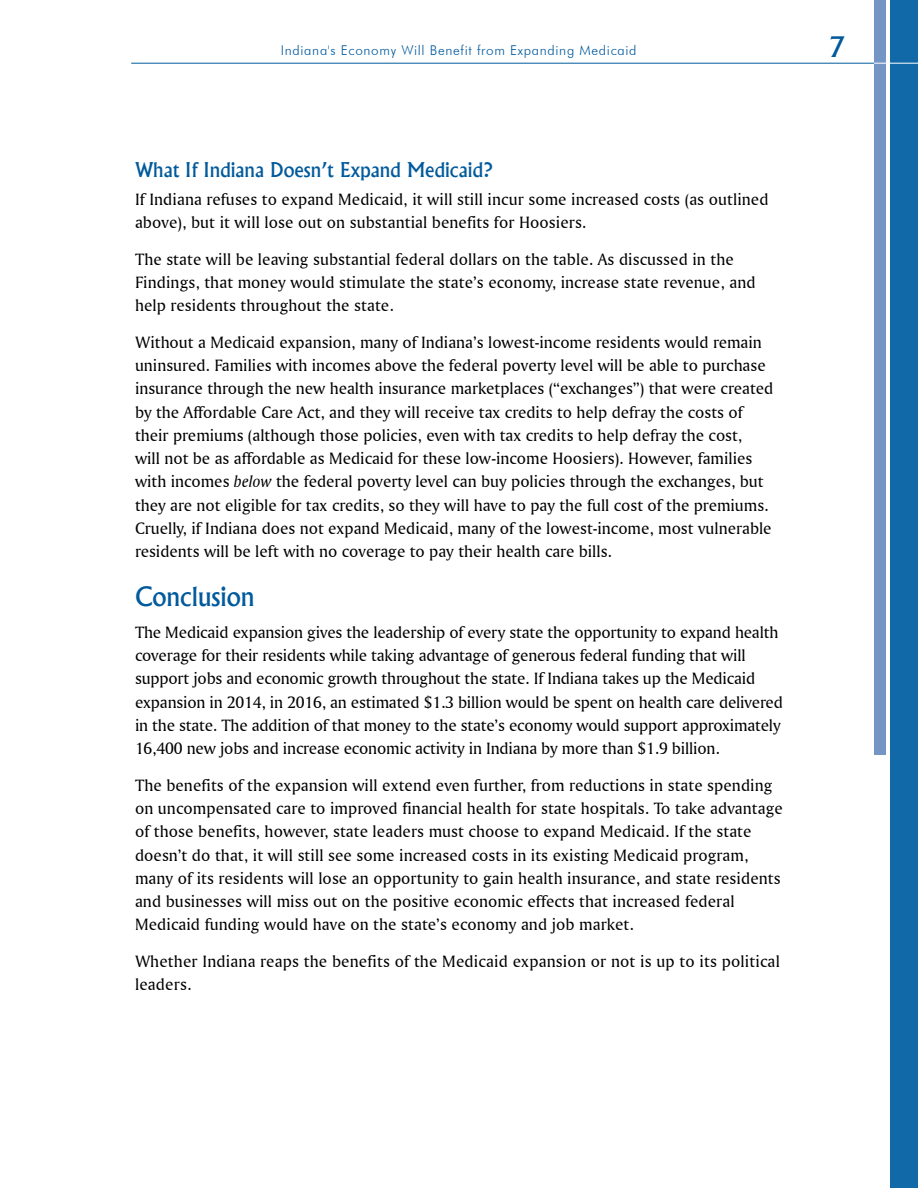
<style>
.page{position:relative;width:918px;height:1188px;background:#fff}
.page>*{position:absolute;margin:0;border:0;box-sizing:border-box;transform-origin:0 0}
.t1{font:500 27px "Albertus";color:#005a9c}
.t2{font:500 25.5px "Albertus";color:#005a9c}
.t3{font:500 19.5px "Albertus";color:#005a9c}
.t4{font:17.25px/23.2px "Amerigo BT Roman A";color:#000}
.t5{font:300 13.5px "Futura BT";letter-spacing:.05em;color:#005a9c}
.s1{font-family:"Amerigo BT Italic A"}
</style>
<div class="page">
<div style="left:890px;top:0;width:28px;height:1188px;background:#1169a7"></div>
<div style="left:874px;top:0;width:12px;height:754px;background:#7596c5"></div>
<hr style="left:131px;top:63px;width:743px;height:1px;background:#005a9c">
<hr style="left:874px;top:63px;width:44px;height:1px;background:#fff">
<p class="t5" style="left:281px;top:42px;width:357px">Indiana's Economy Will Benefit from Expanding Medicaid</p>
<h1 class="t1" style="left:828px;top:30px;width:18px">7</h1>
<p class="t3" style="left:135px;top:158px;width:359px">What If Indiana Doesn’t Expand Medicaid?</p>
<p class="t4" style="left:135px;top:187px;width:635px">If Indiana refuses to expand Medicaid, it will still incur some increased costs (as outlined above), but it will lose out on substantial benefits for Hoosiers.</p>
<p class="t4" style="left:135px;top:247px;width:622px">The state will be leaving substantial federal dollars on the table. As discussed in the<br>Findings, that money would stimulate the state’s economy, increase state revenue, and help residents throughout the state.</p>
<p class="t4" style="left:135px;top:330px;width:640px">Without a Medicaid expansion, many of Indiana’s lowest-income residents would remain uninsured. Families with incomes above the federal poverty level will be able to purchase insurance through the new health insurance marketplaces (“exchanges”) that were created by the Affordable Care Act, and they will receive tax credits to help defray the costs of their premiums (although those policies, even with tax credits to help defray the cost,<br>will not be as affordable as Medicaid for these low-income Hoosiers). However, families with incomes <span class="s1">below</span> the federal poverty level can buy policies through the exchanges, but they are not eligible for tax credits, so they will have to pay the full cost of the premiums.<br>Cruelly, if Indiana does not expand Medicaid, many of the lowest-income, most vulnerable residents will be left with no coverage to pay their health care bills.</p>
<h2 class="t2" style="left:135px;top:580px;width:121px">Conclusion</h2>
<p class="t4" style="left:135px;top:620px;width:649px">The Medicaid expansion gives the leadership of every state the opportunity to expand health coverage for their residents while taking advantage of generous federal funding that will support jobs and economic growth throughout the state. If Indiana takes up the Medicaid expansion in 2014, in 2016, an estimated $1.3 billion would be spent on health care delivered in the state. The addition of that money to the state’s economy would support approximately 16,400 new jobs and increase economic activity in Indiana by more than $1.9 billion.</p>
<p class="t4" style="left:135px;top:773px;width:649px">The benefits of the expansion will extend even further, from reductions in state spending on uncompensated care to improved financial health for state hospitals. To take advantage of those benefits, however, state leaders must choose to expand Medicaid. If the state doesn’t do that, it will still see some increased costs in its existing Medicaid program, many of its residents will lose an opportunity to gain health insurance, and state residents and businesses will miss out on the positive economic effects that increased federal Medicaid funding would have on the state’s economy and job market.</p>
<p class="t4" style="left:135px;top:950px;width:646px">Whether Indiana reaps the benefits of the Medicaid expansion or not is up to its political leaders.</p>
</div>
